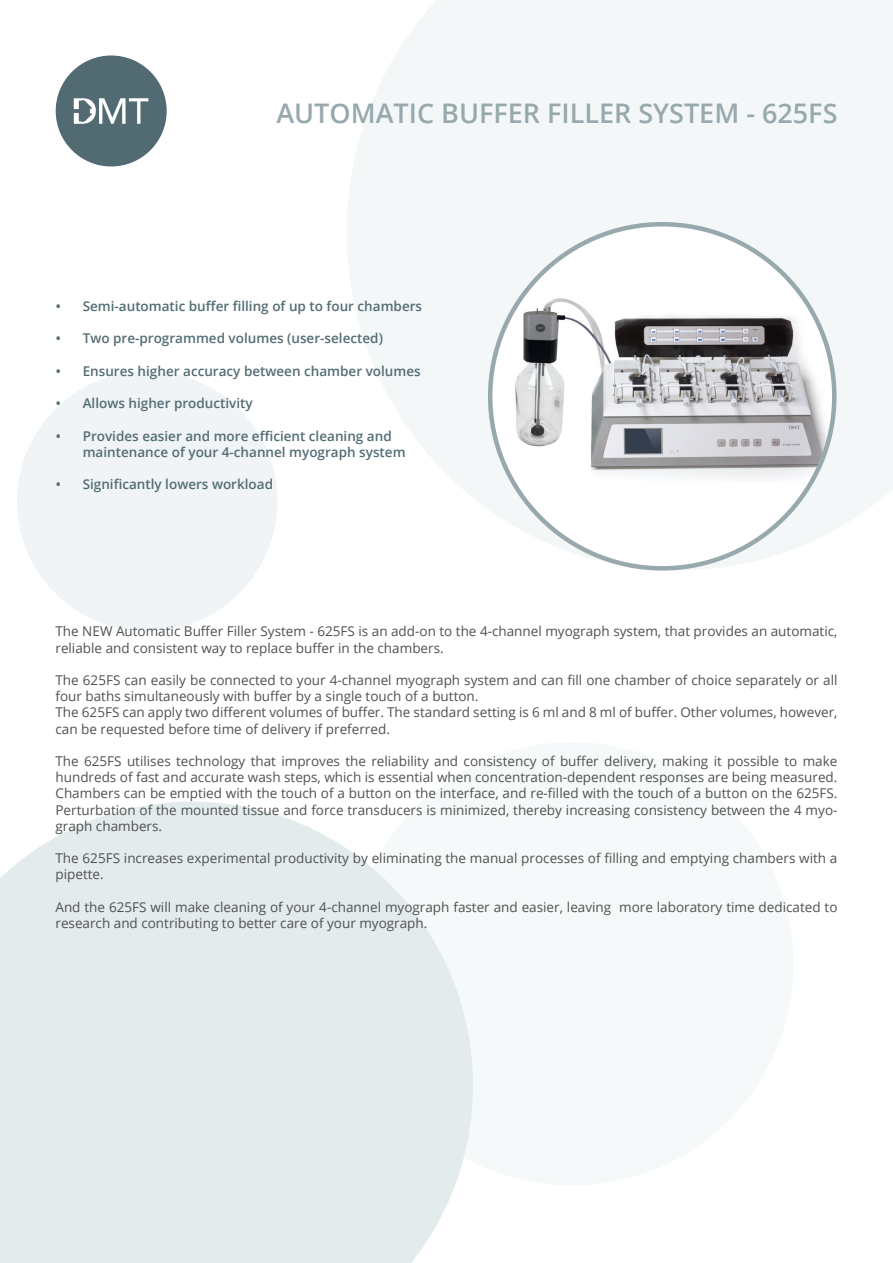
<style>
.page{position:relative;width:893px;height:1263px;background:#fff}
.page>*{position:absolute;margin:0;border:0;box-sizing:border-box;transform-origin:0 0}
.t1{font:600 27px "Open Sans";color:#98a9ae}
.overskrift_1{font:13.5px/16.2px "Open Sans";color:#4f5150}
.t2{font:600 13.5px/16.2px "Open Sans";color:#526d74}
</style>
<div class="page">
<svg style="left:347px;top:0;width:546px;height:571px;fill:#f4f7f8"></svg>
<div style="left:490px;top:224px;width:344px;height:344px;background:#fff;border-radius:50%"></div>
<img style="left:494px;top:295px;width:340px;height:202px">
<div style="left:0;top:801px;width:464px;height:462px;background:#e4ebed"></div>
<div style="left:17px;top:371px;width:261px;height:260px;background:#f0f4f6;border-radius:50%"></div>
<div style="left:351px;top:742px;width:442px;height:443px;background:linear-gradient(to right,#ebf0f2,#fafcfd);border-radius:50%"></div>
<svg style="left:56px;top:55px;width:111px;height:111px"></svg>
<p class="t1" style="left:276px;top:95px;width:563px">AUTOMATIC BUFFER FILLER SYSTEM - 625FS</p>
<p class="t2" style="left:56px;top:298px;width:368px">• Semi-automatic buffer filling of up to four chambers</p>
<p class="t2" style="left:56px;top:330px;width:329px">• Two pre-programmed volumes (user-selected)</p>
<p class="t2" style="left:56px;top:362px;width:367px">• Ensures higher accuracy between chamber volumes</p>
<p class="t2" style="left:56px;top:395px;width:199px">• Allows higher productivity</p>
<p class="t2" style="left:83px;top:427px;width:324px;text-indent:-27px">• Provides easier and more efficient cleaning and maintenance of your 4-channel myograph system</p>
<p class="t2" style="left:56px;top:476px;width:219px">• Significantly lowers workload</p>
<p class="overskrift_1" style="left:55px;top:623px;width:783px">The NEW Automatic Buffer Filler System - 625FS is an add-on to the 4-channel myograph system, that provides an automatic, reliable and consistent way to replace buffer in the chambers.</p>
<p class="overskrift_1" style="left:55px;top:672px;width:783px">The 625FS can easily be connected to your 4-channel myograph system and can fill one chamber of choice separately or all four baths simultaneously with buffer by a single touch of a button.</p>
<p class="overskrift_1" style="left:55px;top:704px;width:783px">The 625FS can apply two different volumes of buffer. The standard setting is 6 ml and 8 ml of buffer. Other volumes, however, can be requested before time of delivery if preferred.</p>
<p class="overskrift_1" style="left:55px;top:753px;width:783px;text-align:justify">The 625FS utilises technology that improves the reliability and consistency of buffer delivery, making it possible to make hundreds of fast and accurate wash steps, which is essential when concentration-dependent responses are being measured.<br>Chambers can be emptied with the touch of a button on the interface, and re-filled with the touch of a button on the 625FS.<br>Perturbation of the mounted tissue and force transducers is minimized, thereby increasing consistency between the 4 myo&shy;graph chambers.</p>
<p class="overskrift_1" style="left:55px;top:850px;width:783px">The 625FS increases experimental productivity by eliminating the manual processes of filling and emptying chambers with a pipette.</p>
<p class="overskrift_1" style="left:55px;top:898px;width:783px">And the 625FS will make cleaning of your 4-channel myograph faster and easier, leaving more laboratory time dedicated to research and contributing to better care of your myograph.</p>
</div>
